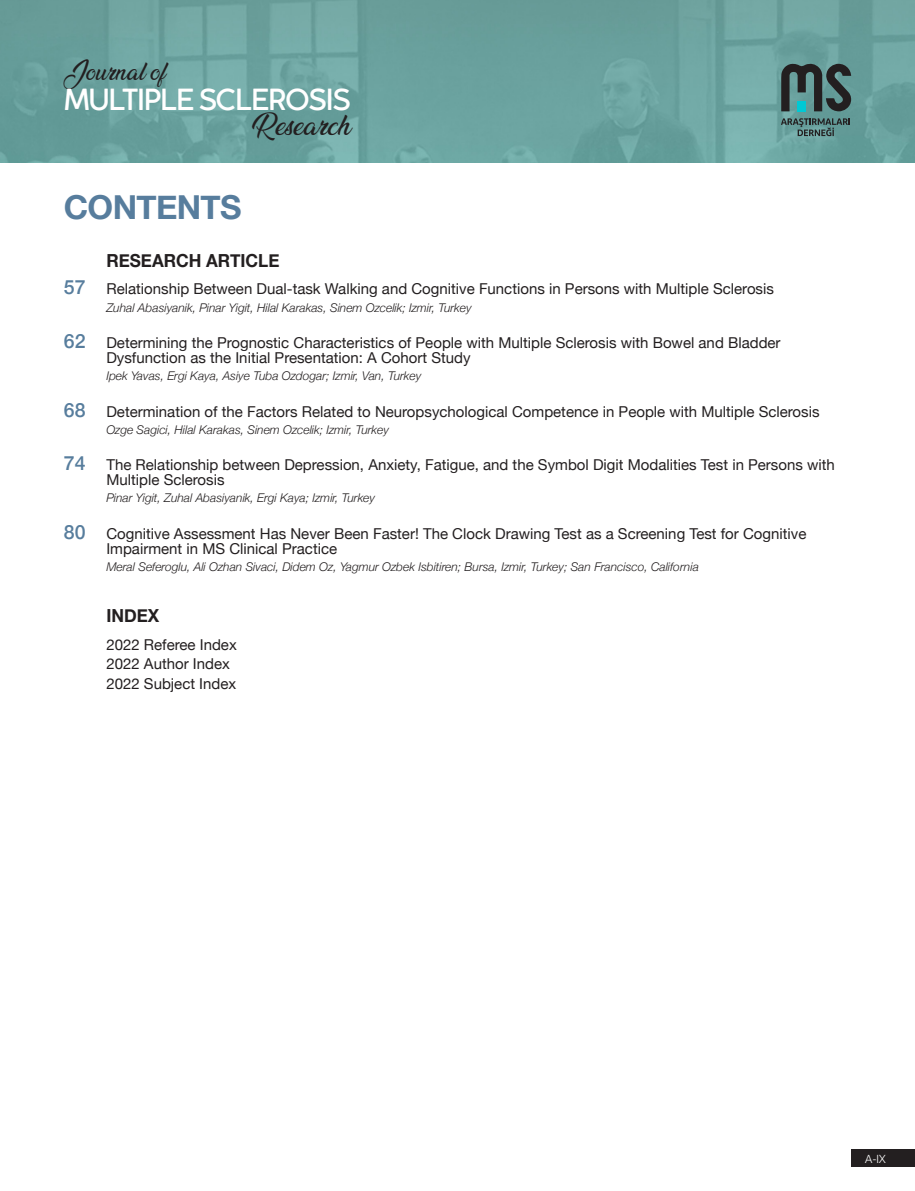
<style>
.page{position:relative;width:915px;height:1191px;background:#fff}
.page>*{position:absolute;margin:0;border:0;box-sizing:border-box;transform-origin:0 0}
.BASLIK{font:700 33px "Helvetica Neue";letter-spacing:-.02em;color:#577d9d}
.t1{font:500 29.7px "Cocogoose Classic Trial";letter-spacing:-.04em;color:#fff}
.t2{font:24.9px "Ananda";color:#231f20}
.t3{font:21.6px "Ananda";color:#231f20}
.t4{font:700 18px "Helvetica Neue";color:#231f20;scale:.95 1}
.icindekiler_baslık_1{font:15px/15px "Helvetica Neue";color:#231f20}
.icindekiler_yazar_ve{font:italic 300 12px "Helvetica Neue";color:#231f20}
.t5{font:300 11.25px "Helvetica Neue";color:#fff}
.s1{font-weight:500;font-size:19.5px;color:#577d9d}
</style>
<div class="page">
<img style="left:0;top:0;width:914px;height:162px">
<svg style="left:781px;top:62px;width:70px;height:49px;background:#415e5e"></svg>
<svg style="left:780px;top:118px;width:69px;height:18px"></svg>
<div style="left:850px;top:1149px;width:64px;height:17px;background:#231f20"></div>
<h3 class="t3" style="left:64px;top:60px;width:103px">Journal of</h3>
<h2 class="t1" style="left:64px;top:78px;width:288px">MULTIPLE SCLEROSIS</h2>
<h3 class="t2" style="left:252px;top:112px;width:100px">Research</h3>
<p class="BASLIK" style="left:64px;top:182px;width:179px">CONTENTS</p>
<p class="t4" style="left:106px;top:246px;width:183px">RESEARCH ARTICLE</p>
<p class="icindekiler_baslık_1" style="left:64px;top:282px;width:711px"><span class="s1">57</span> Relationship Between Dual-task Walking and Cognitive Functions in Persons with Multiple Sclerosis</p>
<p class="icindekiler_yazar_ve" style="left:106px;top:298px;width:366px">Zuhal Abasiyanik, Pinar Yigit, Hilal Karakas, Sinem Ozcelik; Izmir, Turkey</p>
<p class="icindekiler_baslık_1" style="left:106px;top:336px;width:675px;text-indent:-43px"><span class="s1">62</span> Determining the Prognostic Characteristics of People with Multiple Sclerosis with Bowel and Bladder<br>Dysfunction as the Initial Presentation: A Cohort Study</p>
<p class="icindekiler_yazar_ve" style="left:106px;top:366px;width:316px">Ipek Yavas, Ergi Kaya, Asiye Tuba Ozdogar; Izmir, Van, Turkey</p>
<p class="icindekiler_baslık_1" style="left:64px;top:404px;width:757px"><span class="s1">68</span> Determination of the Factors Related to Neuropsychological Competence in People with Multiple Sclerosis</p>
<p class="icindekiler_yazar_ve" style="left:106px;top:420px;width:284px">Ozge Sagici, Hilal Karakas, Sinem Ozcelik; Izmir, Turkey</p>
<p class="icindekiler_baslık_1" style="left:106px;top:458px;width:729px;text-indent:-43px"><span class="s1">74</span> The Relationship between Depression, Anxiety, Fatigue, and the Symbol Digit Modalities Test in Persons with<br>Multiple Sclerosis</p>
<p class="icindekiler_yazar_ve" style="left:106px;top:488px;width:270px">Pinar Yigit, Zuhal Abasiyanik, Ergi Kaya; Izmir, Turkey</p>
<p class="icindekiler_baslık_1" style="left:106px;top:526px;width:701px;text-indent:-43px"><span class="s1">80</span> Cognitive Assessment Has Never Been Faster! The Clock Drawing Test as a Screening Test for Cognitive<br>Impairment in MS Clinical Practice</p>
<p class="icindekiler_yazar_ve" style="left:106px;top:557px;width:593px">Meral Seferoglu, Ali Ozhan Sivaci, Didem Oz, Yagmur Ozbek Isbitiren; Bursa, Izmir, Turkey; San Francisco, California</p>
<p class="t4" style="left:106px;top:601px;width:57px">INDEX</p>
<p class="icindekiler_baslık_1" style="left:106px;top:638px;width:132px">2022 Referee Index</p>
<p class="icindekiler_baslık_1" style="left:106px;top:657px;width:125px">2022 Author Index</p>
<p class="icindekiler_baslık_1" style="left:106px;top:676px;width:131px">2022 Subject Index</p>
<p class="t5" style="left:864px;top:1149px;width:22px">A-IX</p>
</div>
